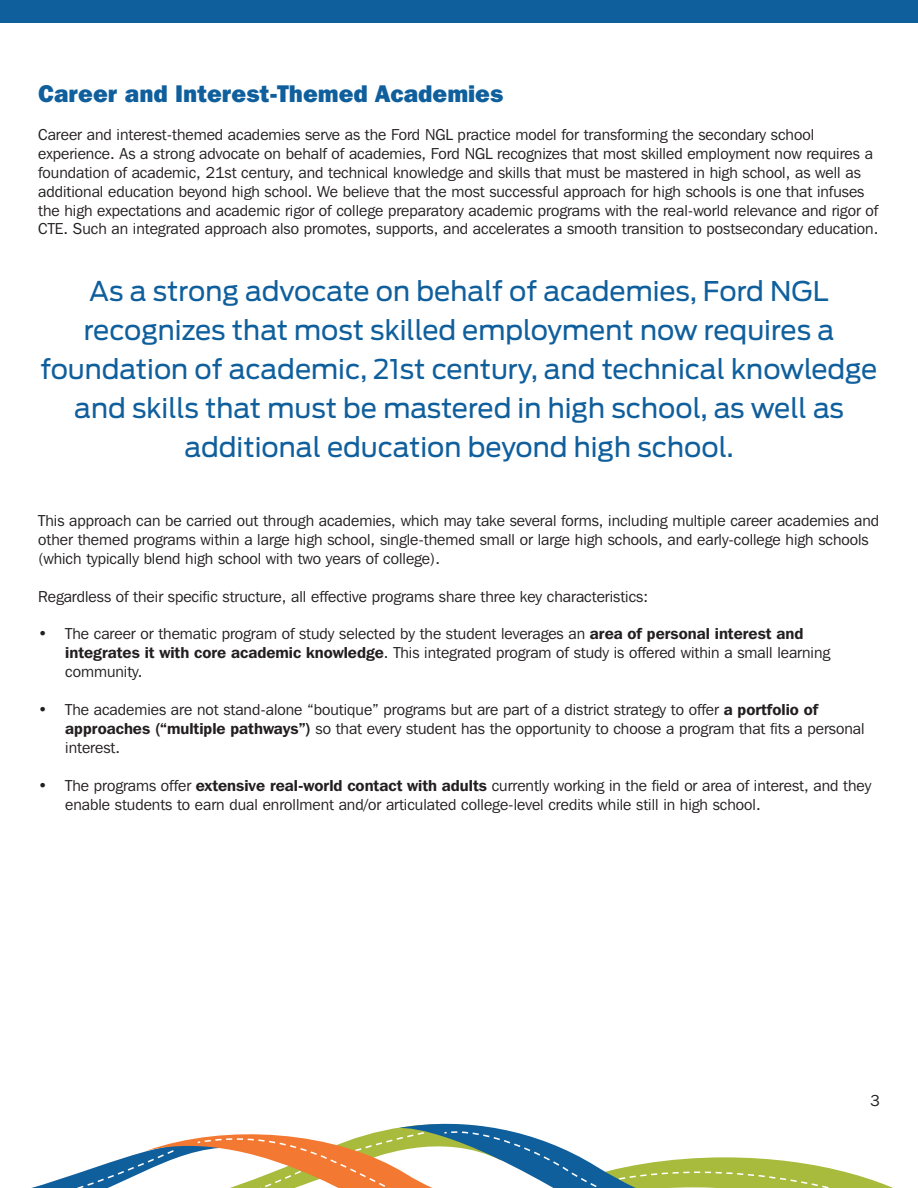
<style>
.page{position:relative;width:918px;height:1188px;background:#fff}
.page>*{position:absolute;margin:0;border:0;box-sizing:border-box;transform-origin:0 0}
.t1{font:27px/39px "Antenna";color:#105f9d;text-align:center}
.t2{font:800 24px "Franklin Gothic IT Cby BT";color:#105f9d}
.t3{font:15.75px/18.9px "Franklin Gothic IT Cby BT";color:#231f20}
.s1{font-weight:600}
</style>
<div class="page">
<div style="left:0;top:0;width:918px;height:23px;background:#105f9d"></div>
<svg style="left:31px;top:1123px;width:862px;height:65px"></svg>
<h2 class="t2" style="left:38px;top:78px;width:467px">Career and Interest-Themed Academies</h2>
<p class="t3" style="left:38px;top:125px;width:842px">Career and interest-themed academies serve as the Ford NGL practice model for transforming the secondary school experience. As a strong advocate on behalf of academies, Ford NGL recognizes that most skilled employment now requires a foundation of academic, 21st century, and technical knowledge and skills that must be mastered in high school, as well as additional education beyond high school. We believe that the most successful approach for high schools is one that infuses the high expectations and academic rigor of college preparatory academic programs with the real-world relevance and rigor of CTE. Such an integrated approach also promotes, supports, and accelerates a smooth transition to postsecondary education.</p>
<p class="t1" style="left:41px;top:272px;width:838px">As a strong advocate on behalf of academies, Ford NGL recognizes that most skilled employment now requires a foundation of academic, 21st century, and technical knowledge and skills that must be mastered in high school, as well as additional education beyond high school.</p>
<p class="t3" style="left:38px;top:511px;width:842px">This approach can be carried out through academies, which may take several forms, including multiple career academies and other themed programs within a large high school, single-themed small or large high schools, and early-college high schools (which typically blend high school with two years of college).</p>
<p class="t3" style="left:38px;top:586px;width:611px">Regardless of their specific structure, all effective programs share three key characteristics:</p>
<p class="t3" style="left:65px;top:624px;width:767px;text-indent:-27px">• The career or thematic program of study selected by the student leverages an <span class="s1">area of personal interest and integrates it with core academic knowledge</span>. This integrated program of study is offered within a small learning community.</p>
<p class="t3" style="left:65px;top:700px;width:801px;text-indent:-27px">• The academies are not stand-alone “boutique” programs but are part of a district strategy to offer <span class="s1">a portfolio of approaches (“multiple pathways”)</span> so that every student has the opportunity to choose a program that fits a personal interest.</p>
<p class="t3" style="left:65px;top:775px;width:808px;text-indent:-27px">• The programs offer <span class="s1">extensive real-world contact with adults</span> currently working in the field or area of interest, and they enable students to earn dual enrollment and/or articulated college-level credits while still in high school.</p>
<p class="t3" style="left:870px;top:1090px;width:11px">3</p>
</div>
